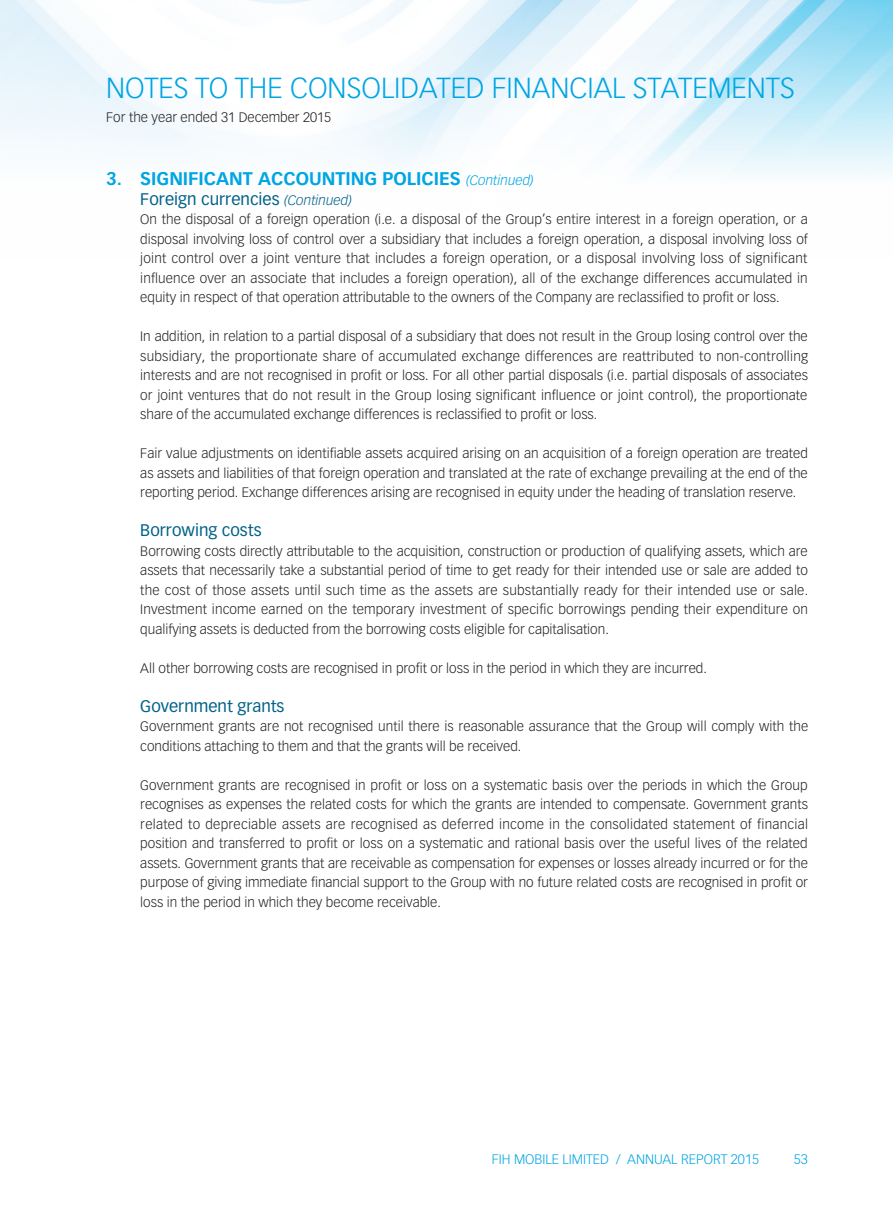
<style>
.page{position:relative;width:893px;height:1212px;background:#fff}
.page>*{position:absolute;margin:0;border:0;box-sizing:border-box;transform-origin:0 0}
.t1{font:300 28.5px "Vectora LT Std";color:#00a5e3}
._01_H1{font:700 18px "Vectora LT Std";color:#00a5e3}
._02_H2{font:16.5px "Vectora LT Std";color:#006189}
._00_txt{font:300 13.5px/19.5px "Vectora LT Std";color:#231f20;text-align:justify}
.t2{font:300 13.5px "Vectora LT Std";color:#00a5e3}
.s1{font-weight:300;font-style:italic;font-size:13.5px}
</style>
<div class="page">
<img style="left:0;top:0;width:893px;height:175px">
<h1 class="t1" style="left:106px;top:71px;width:690px">NOTES TO THE CONSOLIDATED FINANCIAL STATEMENTS</h1>
<p class="_00_txt" style="left:106px;top:107px;width:226px">For the year ended 31 December 2015</p>
<p class="_01_H1" style="left:106px;top:168px;width:429px">3. SIGNIFICANT ACCOUNTING POLICIES <span class="s1">(Continued)</span></p>
<p class="_02_H2" style="left:140px;top:189px;width:213px">Foreign currencies <span class="s1">(Continued)</span></p>
<p class="_00_txt" style="left:140px;top:210px;width:669px">On the disposal of a foreign operation (i.e. a disposal of the Group’s entire interest in a foreign operation, or a disposal involving loss of control over a subsidiary that includes a foreign operation, a disposal involving loss of joint control over a joint venture that includes a foreign operation, or a disposal involving loss of significant influence over an associate that includes a foreign operation), all of the exchange differences accumulated in equity in respect of that operation attributable to the owners of the Company are reclassified to profit or loss.</p>
<p class="_00_txt" style="left:140px;top:327px;width:669px">In addition, in relation to a partial disposal of a subsidiary that does not result in the Group losing control over the subsidiary, the proportionate share of accumulated exchange differences are reattributed to non-controlling interests and are not recognised in profit or loss. For all other partial disposals (i.e. partial disposals of associates or joint ventures that do not result in the Group losing significant influence or joint control), the proportionate share of the accumulated exchange differences is reclassified to profit or loss.</p>
<p class="_00_txt" style="left:140px;top:444px;width:669px">Fair value adjustments on identifiable assets acquired arising on an acquisition of a foreign operation are treated as assets and liabilities of that foreign operation and translated at the rate of exchange prevailing at the end of the reporting period. Exchange differences arising are recognised in equity under the heading of translation reserve.</p>
<p class="_02_H2" style="left:140px;top:520px;width:123px">Borrowing costs</p>
<p class="_00_txt" style="left:140px;top:541px;width:669px">Borrowing costs directly attributable to the acquisition, construction or production of qualifying assets, which are assets that necessarily take a substantial period of time to get ready for their intended use or sale are added to the cost of those assets until such time as the assets are substantially ready for their intended use or sale.<br>Investment income earned on the temporary investment of specific borrowings pending their expenditure on qualifying assets is deducted from the borrowing costs eligible for capitalisation.</p>
<p class="_00_txt" style="left:140px;top:658px;width:568px">All other borrowing costs are recognised in profit or loss in the period in which they are incurred.</p>
<p class="_02_H2" style="left:140px;top:696px;width:146px">Government grants</p>
<p class="_00_txt" style="left:140px;top:717px;width:669px">Government grants are not recognised until there is reasonable assurance that the Group will comply with the conditions attaching to them and that the grants will be received.</p>
<p class="_00_txt" style="left:140px;top:775px;width:669px">Government grants are recognised in profit or loss on a systematic basis over the periods in which the Group recognises as expenses the related costs for which the grants are intended to compensate. Government grants related to depreciable assets are recognised as deferred income in the consolidated statement of financial position and transferred to profit or loss on a systematic and rational basis over the useful lives of the related assets. Government grants that are receivable as compensation for expenses or losses already incurred or for the purpose of giving immediate financial support to the Group with no future related costs are recognised in profit or loss in the period in which they become receivable.</p>
<p class="t2" style="left:492px;top:1151px;width:269px">FIH MOBILE LIMITED / ANNUAL REPORT 2015</p>
<p class="t2" style="left:794px;top:1151px;width:16px">53</p>
</div>
